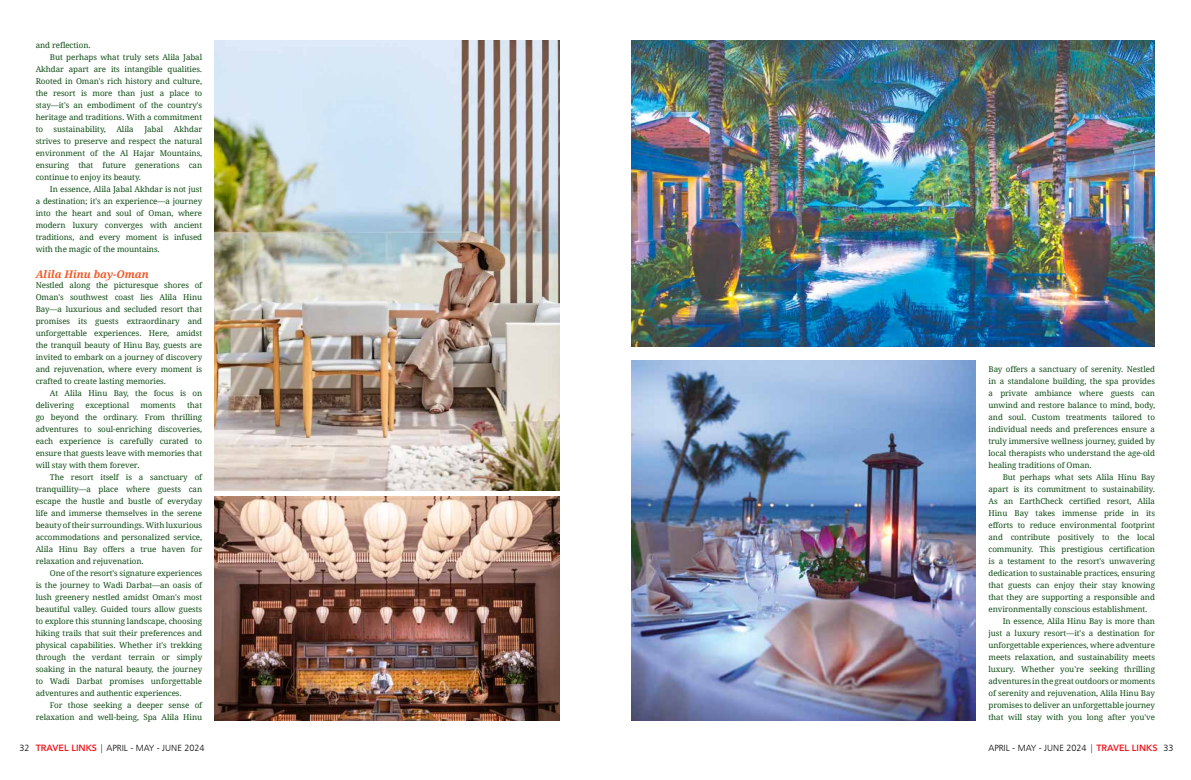
<style>
.page{position:relative;width:1191px;height:780px;background:#fff}
.page>*{position:absolute;margin:0;border:0;box-sizing:border-box;transform-origin:0 0}
.t1{font:italic 700 10.5px "Droid Serif";color:#f15a29}
.t2{font:9px "Humanist 777 BT Light B";color:#000}
.t3{font:8px/12px "Droid Serif";letter-spacing:-.005em;color:#104d15;text-align:justify}
.s1{font-family:"Avenir LT Std";font-weight:800;color:#ed1d24}
</style>
<div class="page">
<img style="left:214px;top:41px;width:345px;height:449px">
<img style="left:214px;top:496px;width:345px;height:224px">
<img style="left:631px;top:41px;width:524px;height:305px">
<img style="left:631px;top:360px;width:344px;height:360px">
<p class="t3" style="left:36px;top:39px;width:57px">and reflection.</p>
<p class="t3" style="left:50px;top:51px;width:154px">But perhaps what truly sets Alila Jabal</p>
<p class="t3" style="left:36px;top:63px;width:168px">Akhdar apart are its intangible qualities.</p>
<p class="t3" style="left:36px;top:75px;width:168px">Rooted in Oman's rich history and culture,</p>
<p class="t3" style="left:36px;top:87px;width:168px">the resort is more than just a place to</p>
<p class="t3" style="left:36px;top:99px;width:168px">stay—it's an embodiment of the country's</p>
<p class="t3" style="left:36px;top:111px;width:168px">heritage and traditions. With a commitment</p>
<p class="t3" style="left:36px;top:123px;width:9px">to</p>
<p class="t3" style="left:54px;top:123px;width:54px">sustainability,</p>
<p class="t3" style="left:116px;top:123px;width:19px">Alila</p>
<p class="t3" style="left:144px;top:123px;width:21px">Jabal</p>
<p class="t3" style="left:36px;top:123px;width:168px;text-indent:138px">Akhdar strives to preserve and respect the natural environment of the Al Hajar Mountains, ensuring that future generations can continue to enjoy its beauty.</p>
<p class="t3" style="left:36px;top:183px;width:168px;text-indent:14px">In essence, Alila Jabal Akhdar is not just a destination; it's an experience—a journey into the heart and soul of Oman, where modern luxury converges with ancient traditions, and every moment is infused with the magic of the mountains.</p>
<h1 class="t1" style="left:36px;top:268px;width:115px">Alila Hinu bay-Oman</h1>
<p class="t3" style="left:36px;top:279px;width:168px">Nestled along the picturesque shores of Oman's southwest coast lies Alila Hinu Bay—a luxurious and secluded resort that promises its guests extraordinary and unforgettable experiences. Here, amidst the tranquil beauty of Hinu Bay, guests are invited to embark on a journey of discovery and rejuvenation, where every moment is crafted to create lasting memories.</p>
<p class="t3" style="left:36px;top:387px;width:168px;text-indent:14px">At Alila Hinu Bay, the focus is on delivering</p>
<p class="t3" style="left:36px;top:399px;width:168px;text-indent:151px">that go beyond the ordinary. From thrilling adventures to soul-enriching discoveries, each experience is carefully curated to ensure that guests leave with memories that will stay with them forever.</p>
<p class="t3" style="left:36px;top:471px;width:168px;text-indent:14px">The resort itself is a sanctuary of tranquillity—a place where guests can escape the hustle and bustle of everyday life and immerse themselves in the serene beauty of their surroundings. With luxurious accommodations and personalized service, Alila Hinu Bay offers a true haven for relaxation and rejuvenation.</p>
<p class="t3" style="left:36px;top:567px;width:168px;text-indent:14px">One of the resort's signature experiences is the journey to Wadi Darbat—an oasis of lush greenery nestled amidst Oman's most beautiful valley. Guided tours allow guests to explore this stunning landscape, choosing hiking trails that suit their preferences and physical capabilities. Whether it's trekking through the verdant terrain or simply soaking in the natural beauty, the journey to Wadi Darbat promises unforgettable adventures and authentic experiences.</p>
<p class="t3" style="left:36px;top:699px;width:168px;text-align:right">For those seeking a deeper sense of relaxation and well-being, Spa Alila Hinu</p>
<p class="t3" style="left:86px;top:399px;width:45px">exceptional</p>
<p class="t3" style="left:140px;top:399px;width:37px">moments</p>
<p class="t3" style="left:988px;top:363px;width:168px">Bay offers a sanctuary of serenity. Nestled in a standalone building, the spa provides a private ambiance where guests can unwind and restore balance to mind, body, and soul. Custom treatments tailored to individual needs and preferences ensure a truly immersive wellness journey, guided by local therapists who understand the age-old healing traditions of Oman.</p>
<p class="t3" style="left:1002px;top:471px;width:154px">But perhaps what sets Alila Hinu Bay</p>
<p class="t3" style="left:988px;top:483px;width:168px">apart is its commitment to sustainability.</p>
<p class="t3" style="left:988px;top:495px;width:168px">As an EarthCheck certified resort, Alila</p>
<p class="t3" style="left:988px;top:507px;width:168px">Hinu Bay takes immense pride in its</p>
<p class="t3" style="left:988px;top:519px;width:168px">efforts to reduce environmental footprint</p>
<p class="t3" style="left:988px;top:531px;width:168px">and contribute positively to the local</p>
<p class="t3" style="left:988px;top:543px;width:168px">community. This prestigious certification</p>
<p class="t3" style="left:988px;top:555px;width:168px">is a testament to the resort's unwavering</p>
<p class="t3" style="left:988px;top:567px;width:168px">dedication to sustainable practices, ensuring</p>
<p class="t3" style="left:988px;top:579px;width:168px">that guests can enjoy their stay knowing</p>
<p class="t3" style="left:988px;top:591px;width:168px">that they are supporting a responsible and</p>
<p class="t3" style="left:988px;top:603px;width:161px">environmentally conscious establishment.</p>
<p class="t3" style="left:1002px;top:615px;width:154px">In essence, Alila Hinu Bay is more than</p>
<p class="t3" style="left:988px;top:627px;width:168px">just a luxury resort—it's a destination for</p>
<p class="t3" style="left:988px;top:639px;width:168px">unforgettable experiences, where adventure</p>
<p class="t3" style="left:988px;top:651px;width:168px">meets relaxation, and sustainability meets</p>
<p class="t3" style="left:988px;top:663px;width:168px">luxury. Whether you're seeking thrilling</p>
<p class="t3" style="left:988px;top:675px;width:168px">adventures in the great outdoors or moments</p>
<p class="t3" style="left:988px;top:687px;width:168px">of serenity and rejuvenation, Alila Hinu Bay</p>
<p class="t3" style="left:988px;top:699px;width:168px">promises to deliver an unforgettable journey</p>
<p class="t3" style="left:988px;top:711px;width:168px">that will stay with you long after you've</p>
<p class="t2" style="left:20px;top:742px;width:187px">32 <span class="s1">TRAVEL LINKS</span> | APRIL - MAY - JUNE 2024</p>
<p class="t2" style="left:988px;top:742px;width:187px">APRIL - MAY - JUNE 2024 | <span class="s1">TRAVEL LINKS</span> 33</p>
</div>
